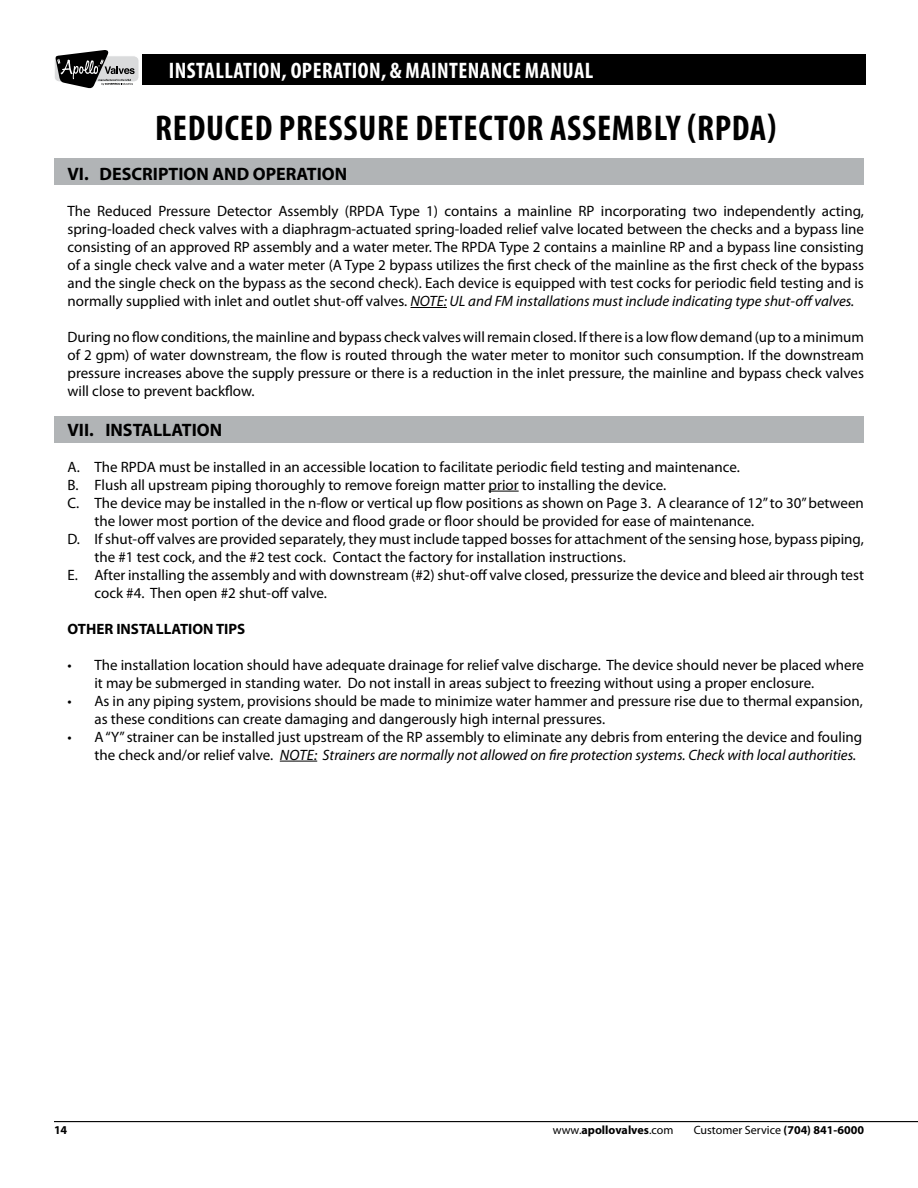
<style>
.page{position:relative;width:918px;height:1188px;background:#fff}
.page>*{position:absolute;margin:0;border:0;box-sizing:border-box;transform-origin:0 0}
.t1{font:700 condensed 36px "Myriad Pro";letter-spacing:.02em;color:#000}
.t2{font:700 condensed 22.5px "Myriad Pro";letter-spacing:.02em;color:#fff}
.t3{font:700 18px "Myriad Pro";color:#000}
.t4{font:15px/18px "Myriad Pro";color:#000}
.t5{font:700 15px "Myriad Pro";color:#000}
.t6{font:12px "Myriad Pro";color:#000}
.t7{font:700 12px "Myriad Pro";color:#000}
.s1{font-style:italic}
.s2{font-weight:400}
.s3{font-weight:700}
</style>
<div class="page">
<hr style="left:54px;top:1121px;width:864px;height:1px;background:#000">
<div style="left:142px;top:54px;width:723px;height:30px;background:#000"></div>
<svg style="left:55px;top:50px;width:84px;height:39px"></svg>
<div style="left:54px;top:158px;width:810px;height:27px;background:#b1b4b6"></div>
<div style="left:54px;top:416px;width:810px;height:27px;background:#b1b4b6"></div>
<hr style="left:410px;top:307px;width:37px;height:1px;background:#000">
<hr style="left:489px;top:491px;width:30px;height:1px;background:#000">
<hr style="left:280px;top:761px;width:37px;height:1px;background:#000">
<h2 class="t2" style="left:169px;top:56px;width:426px">INSTALLATION, OPERATION, &amp; MAINTENANCE MANUAL</h2>
<h1 class="t1" style="left:155px;top:106px;width:277px">REDUCED PRESSURE DETECTO</h1>
<h1 class="t1" style="left:527px;top:106px;width:251px">R ASSEMBLY (RPDA)</h1>
<p class="t3" style="left:68px;top:162px;width:281px">VI. DESCRIPTION AND OPERATION</p>
<p class="t4" style="left:68px;top:202px;width:798px;text-align:justify">The Reduced Pressure Detector Assembly (RPDA Type 1) contains a mainline RP incorporating two independently acting, spring-loaded check valves with a diaphragm-actuated spring-loaded relief valve located between the checks and a bypass line consisting of an approved RP assembly and a water meter. The RPDA Type 2 contains a mainline RP and a bypass line consisting of a single check valve and a water meter (A Type 2 bypass utilizes the first check of the mainline as the first check of the bypass and the single check on the bypass as the second check). Each device is equipped with test cocks for periodic field testing and is normally supplied with inlet and outlet shut-off valves. <span class="s1">NOTE: UL and FM installations must include indicating type shut-off valves.</span></p>
<p class="t4" style="left:68px;top:328px;width:798px;text-align:justify">During no flow conditions, the mainline and bypass check valves will remain closed. If there is a low flow demand (up to a minimum of 2 gpm) of water downstream, the flow is routed through the water meter to monitor such consumption. If the downstream pressure increases above the supply pressure or there is a reduction in the inlet pressure, the mainline and bypass check valves will close to prevent backflow.</p>
<p class="t3" style="left:68px;top:418px;width:156px">VII. INSTALLATION</p>
<p class="t4" style="left:68px;top:457px;width:673px">A. The RPDA must be installed in an accessible location to facilitate periodic field testing and maintenance.</p>
<p class="t4" style="left:67px;top:475px;width:599px">B. Flush all upstream piping thoroughly to remove foreign matter prior to installing the device.</p>
<p class="t4" style="left:67px;top:493px;width:798px">C. The device may be installed in the n-flow or vertical up flow positions as shown on Page 3. A clearance of 12” to 30” between</p>
<p class="t4" style="left:94px;top:511px;width:660px">the lower most portion of the device and flood grade or floor should be provided for ease of maintenance.</p>
<p class="t4" style="left:67px;top:529px;width:798px">D. If shut-off valves are provided separately, they must include tapped bosses for attachment of the sensing hose, bypass piping,</p>
<p class="t4" style="left:94px;top:547px;width:531px">the #1 test cock, and the #2 test cock. Contact the factory for installation instructions.</p>
<p class="t4" style="left:68px;top:565px;width:798px">E. After installing the assembly and with downstream (#2) shut-off valve closed, pressurize the device and bleed air through test</p>
<p class="t4" style="left:95px;top:583px;width:233px">cock #4. Then open #2 shut-off valve.</p>
<p class="t5" style="left:68px;top:619px;width:179px">OTHER INSTALLATION TIPS</p>
<p class="t4" style="left:94px;top:655px;width:771px;text-indent:-27px">• The installation location should have adequate drainage for relief valve discharge. The device should never be placed where it may be submerged in standing water. Do not install in areas subject to freezing without using a proper enclosure.</p>
<p class="t4" style="left:94px;top:691px;width:770px;text-indent:-27px">• As in any piping system, provisions should be made to minimize water hammer and pressure rise due to thermal expansion, as these conditions can create damaging and dangerously high internal pressures.</p>
<p class="t4" style="left:94px;top:727px;width:769px;text-indent:-27px">• A“Y”strainer can be installed just upstream of the RP assembly to eliminate any debris from entering the device and fouling the check and/or relief valve. <span class="s1">Note: Strainers are normally not allowed on fire protection systems. Check with local authorities.</span></p>
<p class="t7" style="left:54px;top:1122px;width:15px">14</p>
<p class="t7" style="left:553px;top:1122px;width:122px"><span class="s2">www.</span>apollovalves<span class="s2">.com</span></p>
<p class="t6" style="left:694px;top:1123px;width:172px">Customer Service <span class="s3">(704) 841-6000</span></p>
</div>
